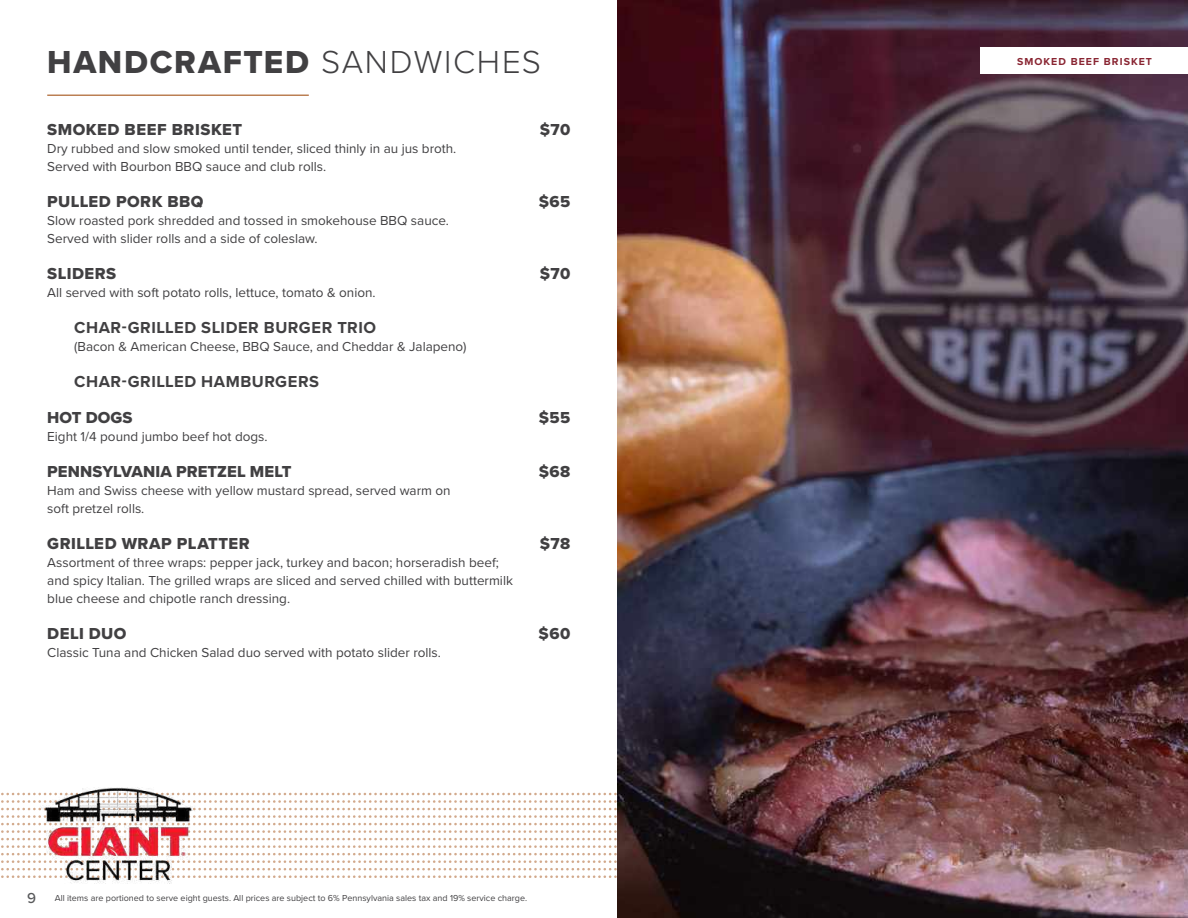
<style>
.page{position:relative;width:1188px;height:918px;background:#fff}
.page>*{position:absolute;margin:0;border:0;box-sizing:border-box;transform-origin:0 0}
.t1{font:33px "Proxima Nova Extrabld";letter-spacing:.05em;color:#414042}
.t2{font:16.5px "Proxima Nova Extrabld";letter-spacing:.025em;color:#414042}
.t3{font:700 16.5px "Proxima Nova";letter-spacing:.03em;color:#414042}
.t4{font:16.5px "Proxima Nova Extrabld";letter-spacing:.005em;color:#414042}
.t5{font:500 15px "Proxima Nova";color:#58595b}
.t6{font:13.5px/18px "Proxima Nova";color:#414042}
.t7{font:700 10.5px "Proxima Nova";letter-spacing:.1em;color:#892532}
.t8{font:9px "Proxima Nova";color:#414042}
.s1{font-family:"Proxima Nova";font-weight:300}
</style>
<div class="page">
<svg style="left:1px;top:793px;width:617px;height:85px"></svg>
<img style="left:618px;top:0;width:570px;height:918px">
<hr style="left:47px;top:94px;width:262px;height:2px;background:#ab5f28">
<div style="left:980px;top:47px;width:208px;height:27px;background:#fff"></div>
<img style="left:10px;top:787px;width:217px;height:97px">
<h1 class="t1" style="left:47px;top:38px;width:495px">HANDCRAFTED <span class="s1">SANDWICHES</span></h1>
<p class="t7" style="left:1017px;top:54px;width:136px">SMOKED BEEF BRISKET</p>
<p class="t2" style="left:47px;top:117px;width:196px">SMOKED BEEF BRISKET</p>
<p class="t2" style="left:540px;top:117px;width:32px">$70</p>
<p class="t6" style="left:47px;top:139px;width:411px">Dry rubbed and slow smoked until tender, sliced thinly in au jus broth.<br>Served with Bourbon BBQ sauce and club rolls.</p>
<p class="t2" style="left:47px;top:189px;width:158px">PULLED PORK BBQ</p>
<p class="t2" style="left:539px;top:189px;width:33px">$65</p>
<p class="t6" style="left:47px;top:211px;width:403px">Slow roasted pork shredded and tossed in smokehouse BBQ sauce.<br>Served with slider rolls and a side of coleslaw.</p>
<p class="t2" style="left:47px;top:261px;width:71px">SLIDERS</p>
<p class="t2" style="left:540px;top:261px;width:32px">$70</p>
<p class="t6" style="left:47px;top:283px;width:330px">All served with soft potato rolls, lettuce, tomato &amp; onion.</p>
<p class="t3" style="left:74px;top:315px;width:303px">CHAR-GRILLED SLIDER BURGER TRIO</p>
<p class="t6" style="left:74px;top:337px;width:394px">(Bacon &amp; American Cheese, BBQ Sauce, and Cheddar &amp; Jalapeno)</p>
<p class="t3" style="left:74px;top:369px;width:246px">CHAR-GRILLED HAMBURGERS</p>
<p class="t2" style="left:47px;top:405px;width:87px">HOT DOGS</p>
<p class="t2" style="left:539px;top:405px;width:33px">$55</p>
<p class="t6" style="left:47px;top:427px;width:222px">Eight 1/4 pound jumbo beef hot dogs.</p>
<p class="t4" style="left:47px;top:459px;width:246px">PENNSYLVANIA PRETZEL MELT</p>
<p class="t2" style="left:539px;top:459px;width:33px">$68</p>
<p class="t6" style="left:47px;top:481px;width:405px">Ham and Swiss cheese with yellow mustard spread, served warm on soft pretzel rolls.</p>
<p class="t2" style="left:47px;top:531px;width:204px">GRILLED WRAP PLATTER</p>
<p class="t2" style="left:540px;top:531px;width:32px">$78</p>
<p class="t6" style="left:47px;top:553px;width:467px">Assortment of three wraps: pepper jack, turkey and bacon; horseradish beef; and spicy Italian. The grilled wraps are sliced and served chilled with buttermilk blue cheese and chipotle ranch dressing.</p>
<p class="t2" style="left:47px;top:621px;width:81px">DELI DUO</p>
<p class="t2" style="left:539px;top:621px;width:33px">$60</p>
<p class="t6" style="left:47px;top:643px;width:395px">Classic Tuna and Chicken Salad duo served with potato slider rolls.</p>
<p class="t5" style="left:27px;top:887px;width:10px">9</p>
<p class="t8" style="left:55px;top:891px;width:474px">All items are portioned to serve eight guests. All prices are subject to 6% Pennsylvania sales tax and 19% service charge.</p>
</div>
